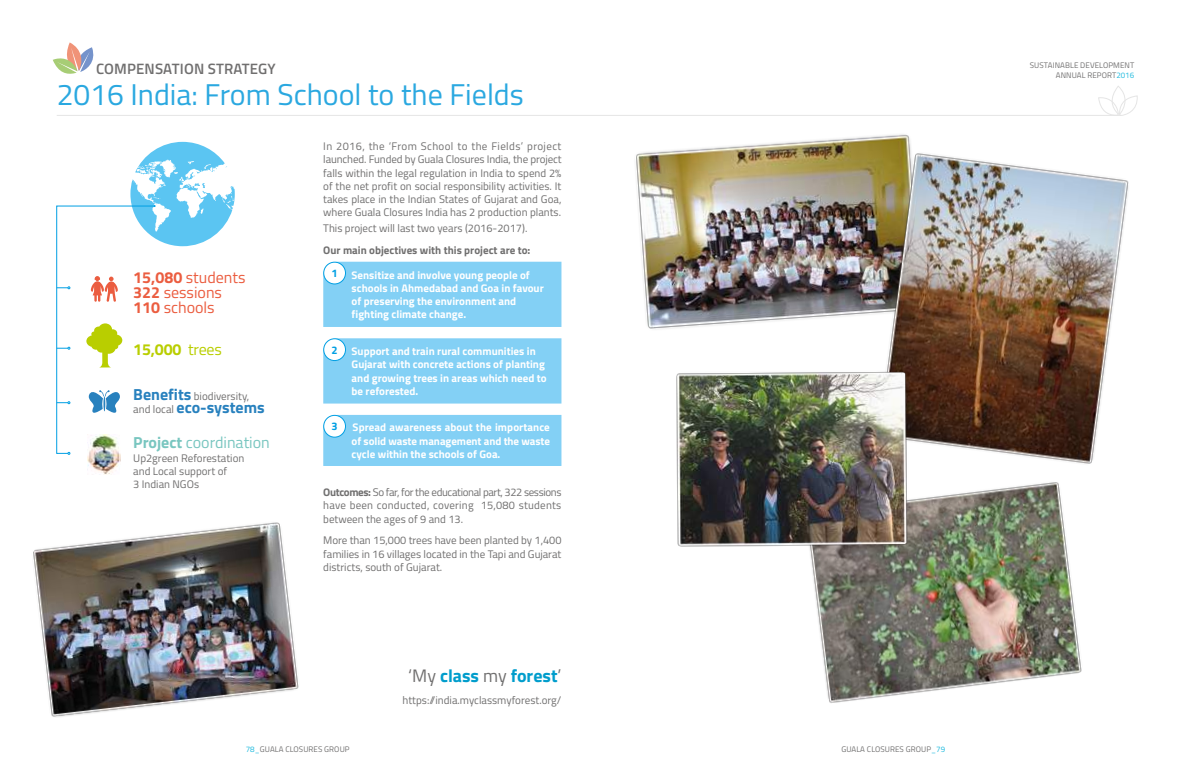
<style>
.page{position:relative;width:1191px;height:766px;background:#fff}
.page>*{position:absolute;margin:0;border:0;box-sizing:border-box;transform-origin:0 0}
.t1{font:30px "Titillium";color:#2aa8e0}
.t2{font:700 18px "Titillium";color:#009dcc}
.t3{font:16px/15px "Titillium";color:#eb5d40}
.t4{font:700 16px "Titillium";color:#2881be}
.t5{font:16px "Titillium";color:#79c6c0}
.t6{font:700 16px "Titillium";color:#b9ce00}
.t7{font:600 15px "Titillium";letter-spacing:.01em;color:#706f6f}
.t8{font:11px/13.2px "Titillium";color:#706f6f;text-align:justify}
.t9{font:700 11px/13.2px "Titillium";color:#fff}
.t10{font:700 11px "Titillium";color:#706f6f}
.t11{font:700 11px "Titillium";color:#009fe3}
.t12{font:8px/9.6px "Titillium";letter-spacing:.01em;color:#706f6f;text-align:right}
.s1{font-weight:700}
.s2{font-weight:400}
.s3{font-weight:700;font-size:16px;color:#2881be}
.s4{font-weight:400;font-size:11px;color:#706f6f}
.s5{font-weight:400;color:#706f6f}
.s6{color:#1ebade}
</style>
<div class="page">
<svg style="left:53px;top:42px;width:41px;height:32px"></svg>
<hr style="left:57px;top:115px;width:1063px;height:1px;background:#e5e5e5">
<svg style="left:1098px;top:86px;width:40px;height:30px"></svg>
<svg style="left:56px;top:142px;width:179px;height:312px"></svg>
<img style="left:88px;top:434px;width:33px;height:40px">
<div style="left:323px;top:261px;width:238px;height:66px;background:#83d0f5"></div>
<div style="left:324px;top:262px;width:21px;height:22px;background:#fff;border-radius:50%"></div>
<div style="left:323px;top:261px;width:23px;height:23px;border:1px solid #009fe3;border-radius:50%"></div>
<div style="left:323px;top:338px;width:238px;height:65px;background:#83d0f5"></div>
<div style="left:324px;top:338px;width:21px;height:22px;background:#fff;border-radius:50%"></div>
<div style="left:323px;top:338px;width:23px;height:23px;border:1px solid #009fe3;border-radius:50%"></div>
<div style="left:323px;top:415px;width:238px;height:51px;background:#83d0f5"></div>
<div style="left:324px;top:415px;width:21px;height:22px;background:#fff;border-radius:50%"></div>
<div style="left:323px;top:415px;width:23px;height:22px;border:1px solid #009fe3;border-radius:50%"></div>
<img style="left:33px;top:522px;width:266px;height:195px">
<img style="left:636px;top:134px;width:274px;height:195px">
<img style="left:867px;top:142px;width:262px;height:306px">
<img style="left:810px;top:448px;width:285px;height:255px">
<img style="left:676px;top:366px;width:240px;height:186px">
<h3 class="t7" style="left:96px;top:57px;width:181px">COMPENSATION STRATEGY</h3>
<h1 class="t1" style="left:57px;top:72px;width:468px">2016 India: From School to the Fields</h1>
<h3 class="t3" style="left:133px;top:269px;width:114px"><span class="s1">15,080</span> students<br><span class="s1">322</span> sessions<br><span class="s1">110</span> schools</h3>
<h3 class="t6" style="left:133px;top:337px;width:90px">15,000 <span class="s2">trees</span></h3>
<p class="t8" style="left:133px;top:388px;width:118px"><span class="s3">Benefits</span> biodiversity,</p>
<h3 class="t4" style="left:133px;top:394px;width:133px"><span class="s4">and local</span> eco-systems</h3>
<h3 class="t5" style="left:133px;top:431px;width:138px"><span class="s1">Project</span> coordination</h3>
<p class="t8" style="left:133px;top:450px;width:113px;text-align:left">Up2green Reforestation and Local support of<br>3 Indian NGOs</p>
<p class="t8" style="left:323px;top:139px;width:240px">In 2016, the ‘From School to the Fields’ project launched. Funded by Guala Closures India, the project falls within the legal regulation in India to spend 2% of the net profit on social responsibility activities. It takes place in the Indian States of Gujarat and Goa, where Guala Closures India has 2 production plants.</p>
<p class="t8" style="left:323px;top:221px;width:206px">This project will last two years (2016-2017).</p>
<p class="t10" style="left:323px;top:241px;width:209px">Our main objectives with this project are to:</p>
<p class="t11" style="left:331px;top:265px;width:8px">1</p>
<p class="t9" style="left:351px;top:267px;width:194px">Sensitize and involve young people of schools in Ahmedabad and Goa in favour of preserving the environment and fighting climate change.</p>
<p class="t11" style="left:331px;top:341px;width:8px">2</p>
<p class="t9" style="left:351px;top:344px;width:196px">Support and train rural communities in Gujarat with concrete actions of planting and growing trees in areas which need to be reforested.</p>
<p class="t11" style="left:331px;top:418px;width:8px">3</p>
<p class="t9" style="left:351px;top:420px;width:200px;text-align:justify">Spread awareness about the importance of solid waste management and the waste cycle within the schools of Goa.</p>
<p class="t8" style="left:323px;top:485px;width:240px"><span class="s1">Outcomes:</span> So far, for the educational part, 322 sessions have been conducted, covering 15,080 students between the ages of 9 and 13.</p>
<p class="t8" style="left:323px;top:533px;width:240px">More than 15,000 trees have been planted by 1,400 families in 16 villages located in the Tapi and Gujarat districts, south of Gujarat.</p>
<h2 class="t2" style="left:408px;top:661px;width:155px"><span class="s5">‘My</span> class <span class="s5">my</span> forest<span class="s5">’</span></h2>
<p class="t8" style="left:402px;top:692px;width:160px">https://india.myclassmyforest.org/</p>
<p class="t12" style="left:246px;top:743px;width:105px"><span class="s6">78_</span>GUALA CLOSURES GROUP</p>
<p class="t12" style="left:841px;top:743px;width:105px">GUALA CLOSURES GROUP<span class="s6">_79</span></p>
<p class="t12" style="left:1030px;top:60px;width:106px">SUSTAINABLE DEVELOPMENT<br>ANNUAL REPORT<span class="s6">2016</span></p>
</div>
